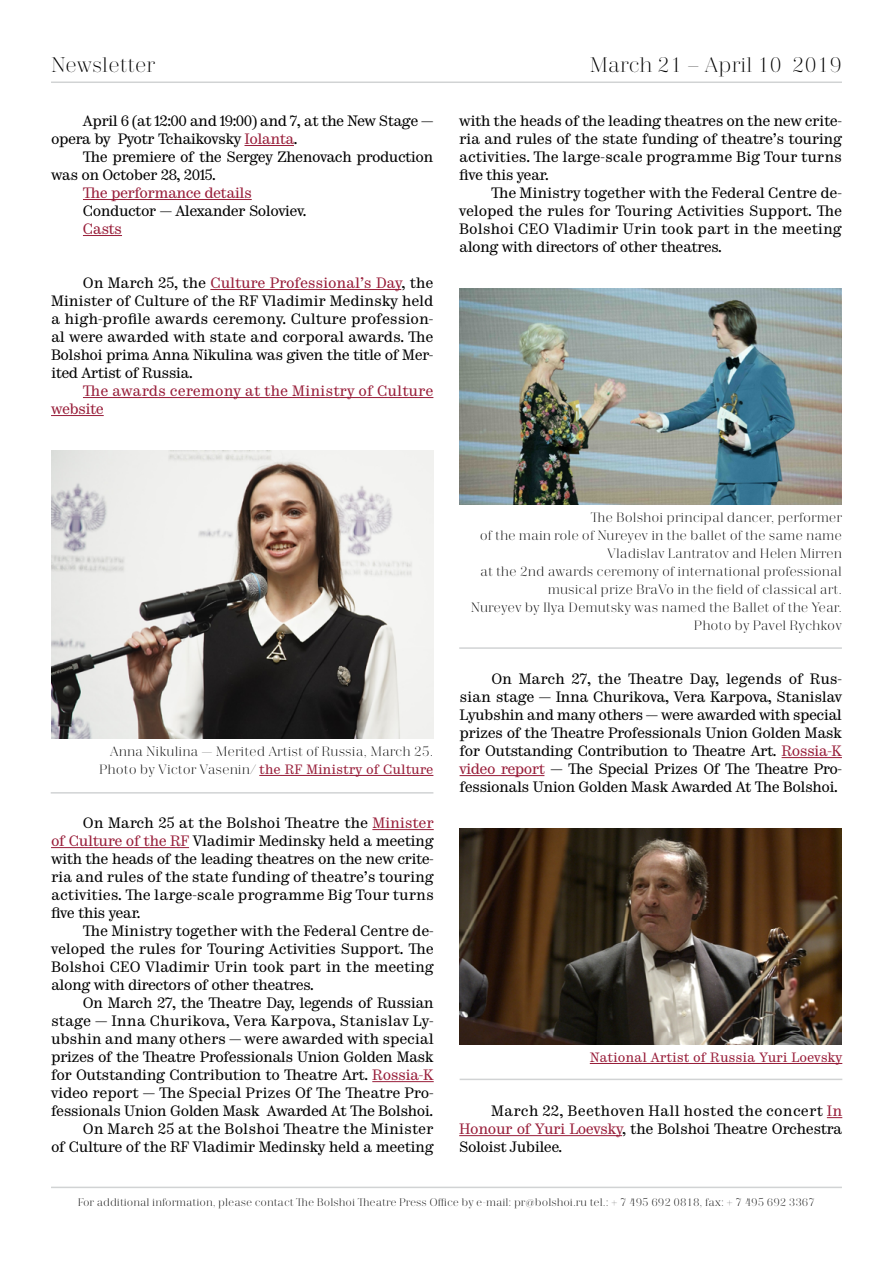
<style>
.page{position:relative;width:893px;height:1263px;background:#fff}
.page>*{position:absolute;margin:0;border:0;box-sizing:border-box;transform-origin:0 0}
.t1{font:300 21px "Trivia Serif";color:#000}
.t2{font:15px/18px "Trivia Serif 10 Demo";letter-spacing:-.035em;color:#000;text-align:justify}
.t3{font:15px/18px "Trivia Serif 10 Demo";letter-spacing:.005em;color:#981d39}
.t4{font:15px "Trivia Serif 10 Demo";letter-spacing:-.035em;color:#981d39}
.t5{font:15px "Trivia Serif 10 Demo";letter-spacing:-.015em;color:#981d39}
.t6{font:300 13.5px/18px "Trivia Serif";color:#000;text-align:right}
.t7{font:13.5px "Trivia Serif 10 Demo";color:#981d39}
.t8{font:300 10.95px "Trivia Serif";color:#000}
.s1{color:#981d39}
.s2{font-family:"Trivia Serif";font-weight:300;color:#000}
</style>
<div class="page">
<hr style="left:51px;top:81px;width:791px;height:2px;background:#d1d3d4">
<hr style="left:51px;top:1187px;width:791px;height:1px;background:#d1d3d4">
<hr style="left:244px;top:145px;width:50px;height:1px;background:#981d39">
<hr style="left:83px;top:199px;width:169px;height:1px;background:#981d39">
<hr style="left:83px;top:235px;width:39px;height:1px;background:#981d39">
<hr style="left:210px;top:289px;width:191px;height:1px;background:#981d39">
<hr style="left:83px;top:397px;width:350px;height:1px;background:#981d39">
<hr style="left:51px;top:415px;width:53px;height:1px;background:#981d39">
<img style="left:51px;top:450px;width:382px;height:288px">
<hr style="left:259px;top:775px;width:174px;height:1px;background:#981d39">
<hr style="left:590px;top:1063px;width:252px;height:1px;background:#981d39">
<hr style="left:51px;top:792px;width:382px;height:2px;background:#d1d3d4">
<hr style="left:460px;top:1079px;width:382px;height:1px;background:#d1d3d4">
<hr style="left:459px;top:647px;width:383px;height:2px;background:#d1d3d4">
<hr style="left:372px;top:829px;width:62px;height:1px;background:#981d39">
<hr style="left:51px;top:847px;width:138px;height:1px;background:#981d39">
<hr style="left:372px;top:1081px;width:62px;height:1px;background:#981d39">
<img style="left:459px;top:288px;width:383px;height:216px">
<hr style="left:782px;top:757px;width:60px;height:1px;background:#981d39">
<hr style="left:460px;top:775px;width:84px;height:1px;background:#981d39">
<img style="left:460px;top:828px;width:382px;height:216px">
<svg style="left:827px;top:1117px;width:15px;height:1px"></svg>
<hr style="left:459px;top:1135px;width:163px;height:1px;background:#981d39">
<h1 class="t1" style="left:51px;top:54px;width:106px">Newsletter</h1>
<h1 class="t1" style="left:590px;top:54px;width:254px">March 21 – April 10 2019</h1>
<p class="t2" style="left:51px;top:113px;width:384px;text-indent:32px">April 6 (at 12:00 and 19:00) and 7, at the New Stage — opera by Pyotr Tchaikovsky <span class="s1">Iolanta</span>.</p>
<p class="t2" style="left:51px;top:149px;width:384px;text-indent:32px">The premiere of the Sergey Zhenovach production was on October 28, 2015.</p>
<p class="t4" style="left:83px;top:184px;width:170px">The performance details</p>
<p class="t2" style="left:83px;top:203px;width:225px">Conductor — Alexander Soloviev.</p>
<p class="t5" style="left:83px;top:220px;width:41px">Casts</p>
<p class="t2" style="left:51px;top:275px;width:384px;text-indent:32px">On March 25, the <span class="s1">Culture Professional’s Day</span>, the Minister of Culture of the RF Vladimir Medinsky held a high-profile awards ceremony. Culture profession&shy;al were awarded with state and corporal awards. The Bolshoi prima Anna Nikulina was given the title of Mer&shy;ited Artist of Russia.</p>
<p class="t3" style="left:51px;top:383px;width:384px;text-indent:32px">The awards ceremony at the Ministry of Culture website</p>
<p class="t2" style="left:459px;top:113px;width:384px">with the heads of the leading theatres on the new crite&shy;ria and rules of the state funding of theatre’s touring activities. The large-scale programme Big Tour turns five this year.</p>
<p class="t2" style="left:459px;top:185px;width:384px;text-indent:32px">The Ministry together with the Federal Centre de&shy;veloped the rules for Touring Activities Support. The Bolshoi CEO Vladimir Urin took part in the meeting along with directors of other theatres.</p>
<p class="t6" style="left:110px;top:743px;width:325px">Anna Nikulina — Merited Artist of Russia, March 25.</p>
<p class="t7" style="left:99px;top:761px;width:336px"><span class="s2">Photo by Victor Vasenin/</span> the RF Ministry of Culture</p>
<p class="t2" style="left:51px;top:815px;width:384px;text-indent:32px">On March 25 at the Bolshoi Theatre the <span class="s1">Minister of Culture of the RF</span> Vladimir Medinsky held a meeting with the heads of the leading theatres on the new crite&shy;ria and rules of the state funding of theatre’s touring activities. The large-scale programme Big Tour turns five this year.</p>
<p class="t2" style="left:51px;top:923px;width:384px;text-indent:32px">The Ministry together with the Federal Centre de&shy;veloped the rules for Touring Activities Support. The Bolshoi CEO Vladimir Urin took part in the meeting along with directors of other theatres.</p>
<p class="t2" style="left:51px;top:995px;width:384px;text-align:right">On March 27, the Theatre Day, legends of Russian stage — Inna Churikova, Vera Karpova, Stanislav Ly&shy;ubshin and many others — were awarded with special prizes of the Theatre Professionals Union Golden Mask for Outstanding Contribution to Theatre Art. <span class="s1">Rossia-K </span>video report — The Special Prizes Of The Theatre Pro&shy;fessionals Union Golden Mask Awarded At The Bolshoi.<br>On March 25 at the Bolshoi Theatre the Minister<br>of Culture of the RF Vladimir Medinsky held a meeting</p>
<p class="t6" style="left:471px;top:509px;width:373px">The Bolshoi principal dancer, performer<br>of the main role of Nureyev in the ballet of the same name Vladislav Lantratov and Helen Mirren<br>at the 2nd awards ceremony of international professional musical prize BraVo in the field of classical art.<br>Nureyev by Ilya Demutsky was named the Ballet of the Year.<br>Photo by Pavel Rychkov</p>
<p class="t2" style="left:460px;top:671px;width:384px;text-indent:32px">On March 27, the Theatre Day, legends of Rus&shy;sian stage — Inna Churikova, Vera Karpova, Stanislav Lyubshin and many others — were awarded with special prizes of the Theatre Professionals Union Golden Mask for Outstanding Contribution to Theatre Art. <span class="s1">Rossia-K video report</span> — The Special Prizes Of The Theatre Pro&shy;fessionals Union Golden Mask Awarded At The Bolshoi.</p>
<p class="t7" style="left:590px;top:1049px;width:254px">National Artist of Russia Yuri Loevsky</p>
<p class="t2" style="left:459px;top:1103px;width:385px;text-indent:32px">March 22, Beethoven Hall hosted the concert <span class="s1">In Honour of Yuri Loevsky</span>, the Bolshoi Theatre Orchestra Soloist Jubilee.</p>
<p class="t8" style="left:78px;top:1196px;width:739px">For additional information, please contact The Bolshoi Theatre Press Office by e-mail: pr@bolshoi.ru tel.: + 7 495 692 0818, fax: + 7 495 692 3367</p>
</div>
